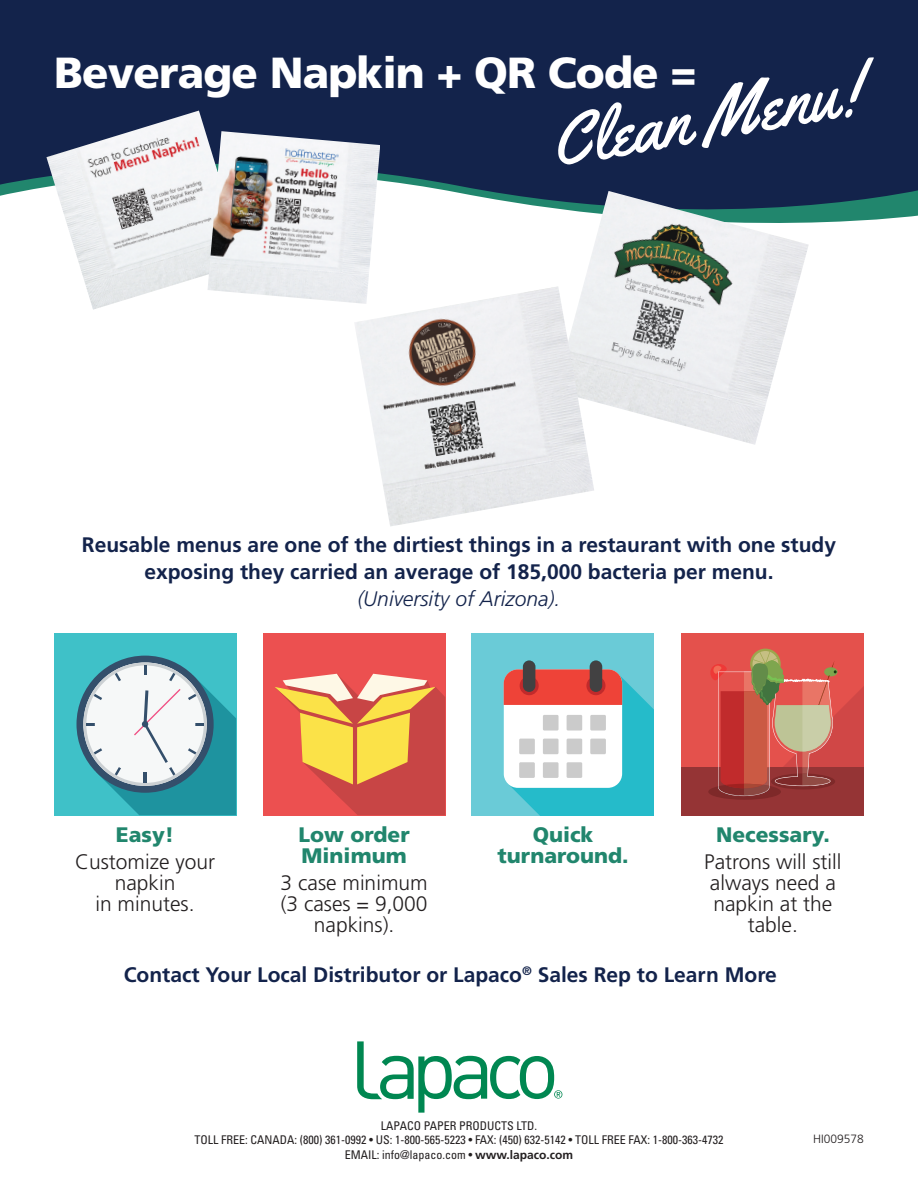
<style>
.page{position:relative;width:918px;height:1188px;background:#fff}
.page>*{position:absolute;margin:0;border:0;box-sizing:border-box;transform-origin:0 0}
.t1{font:72px "Yellowtail";color:#fff}
.t2{font:900 43.5px "Frutiger";letter-spacing:-.02em;color:#fff}
.t3{font:700 21px/27px "Frutiger";color:#13234b;text-align:center}
.t4{font:300 21px/21px "Frutiger";color:#231f20;text-align:center}
.t5{font:900 21px/21px "Frutiger";color:#21866d;text-align:center}
.t6{font:italic 300 21px "Frutiger";color:#13234b}
.t7{font:condensed 12px/14.4px "Univers";color:#231f20;text-align:center}
.t8{font:300 12px "Frutiger";color:#231f20}
.s1{font-family:"Frutiger";font-weight:700;font-stretch:normal}
</style>
<div class="page">
<div style="left:0;top:0;width:918px;height:223px;background:#13234b"></div>
<img style="left:46px;top:111px;width:200px;height:199px">
<svg style="left:357px;top:1041px;width:205px;height:72px"></svg>
<div style="left:54px;top:633px;width:182px;height:182px;background:#3fc1c8"></div>
<svg style="left:77px;top:656px;width:137px;height:137px"></svg>
<div style="left:86px;top:665px;width:118px;height:118px;background:#f6f8f8;border-radius:50%"></div>
<hr style="left:87px;top:723px;width:117px;height:2px;background:#344f6b">
<svg style="left:94px;top:665px;width:142px;height:150px"></svg>
<div style="left:472px;top:633px;width:182px;height:182px;background:#6acbd7"></div>
<svg style="left:504px;top:663px;width:150px;height:152px;background:#a1c1c5"></svg>
<div style="left:590px;top:715px;width:16px;height:16px;background:#cbcbcb"></div>
<div style="left:567px;top:715px;width:15px;height:16px;background:#cbcbcb"></div>
<div style="left:543px;top:715px;width:16px;height:16px;background:#cbcbcb"></div>
<div style="left:519px;top:739px;width:16px;height:15px;background:#cbcbcb"></div>
<div style="left:590px;top:739px;width:16px;height:15px;background:#cbcbcb"></div>
<div style="left:567px;top:739px;width:15px;height:15px;background:#cbcbcb"></div>
<div style="left:543px;top:739px;width:16px;height:15px;background:#cbcbcb"></div>
<div style="left:519px;top:762px;width:16px;height:16px;background:#cbcbcb"></div>
<div style="left:567px;top:762px;width:15px;height:16px;background:#cbcbcb"></div>
<div style="left:543px;top:762px;width:16px;height:16px;background:#cbcbcb"></div>
<svg style="left:520px;top:676px;width:19px;height:19px"></svg>
<div style="left:523px;top:660px;width:12px;height:32px;background:#424142;border-radius:6px"></div>
<svg style="left:586px;top:676px;width:19px;height:19px"></svg>
<div style="left:590px;top:660px;width:12px;height:32px;background:#424142;border-radius:6px"></div>
<div style="left:263px;top:633px;width:182px;height:182px;background:#ec5050"></div>
<svg style="left:275px;top:674px;width:170px;height:141px"></svg>
<svg style="left:682px;top:633px;width:182px;height:182px;background:#c4554c"></svg>
<img style="left:555px;top:191px;width:254px;height:254px">
<img style="left:208px;top:131px;width:172px;height:173px">
<img style="left:354px;top:286px;width:240px;height:240px">
<h2 class="t2" style="left:54px;top:46px;width:644px">Beverage Napkin + QR Code =</h2>
<h1 class="t1" style="left:543px;top:98px;width:315px;rotate:-10deg">Clean Menu!</h1>
<p class="t3" style="left:82px;top:531px;width:756px">Reusable menus are one of the dirtiest things in a restaurant with one study exposing they carried an average of 185,000 bacteria per menu.</p>
<p class="t6" style="left:357px;top:587px;width:205px">(University of Arizona).</p>
<p class="t5" style="left:299px;top:823px;width:113px;text-align:left">Low order<br>Minimum</p>
<p class="t4" style="left:281px;top:873px;width:148px">3 case minimum (3 cases = 9,000 napkins).</p>
<p class="t5" style="left:497px;top:823px;width:133px">Quick turnaround.</p>
<p class="t5" style="left:116px;top:824px;width:60px">Easy!</p>
<p class="t4" style="left:75px;top:852px;width:142px">Customize your napkin<br>in minutes.</p>
<p class="t5" style="left:716px;top:824px;width:115px">Necessary.</p>
<p class="t4" style="left:704px;top:852px;width:139px">Patrons will still always need a napkin at the table.</p>
<p class="t3" style="left:124px;top:961px;width:655px">Contact Your Local Distributor or Lapaco<sup>®</sup> Sales Rep to Learn More</p>
<p class="t7" style="left:195px;top:1118px;width:530px">LAPACO PAPER PRODUCTS LTD.<br>TOLL FREE: CANADA: (800) 361-0992 • US: 1-800-565-5223 • FAX: (450) 632-5142 • TOLL FREE FAX: 1-800-363-4732<br>EMAIL: info@lapaco.com • <span class="s1">www.lapaco.com</span></p>
<p class="t8" style="left:813px;top:1132px;width:52px">HI009578</p>
</div>
